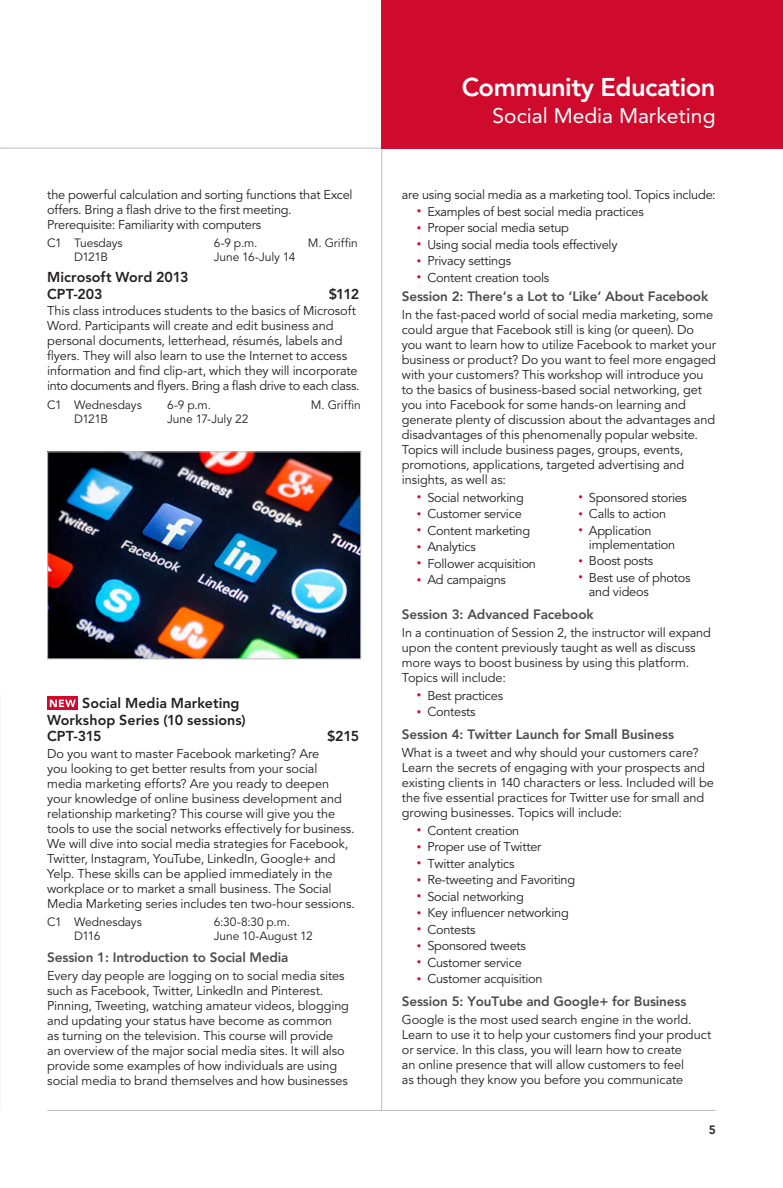
<style>
.page{position:relative;width:783px;height:1188px;background:#fff}
.page>*{position:absolute;margin:0;border:0;box-sizing:border-box;transform-origin:0 0}
.t1{font:800 25.5px "Avenir LT Std";letter-spacing:-.02em;color:#fff}
.t2{font:21px "Avenir LT Std";color:#fff}
.t3{font:800 14.25px/16.5px "Avenir LT Std";color:#231f20}
.t4{font:800 13.5px "Avenir LT Std";letter-spacing:-.01em;color:#4d4d4f}
.t5{font:12.75px/15px "Avenir LT Std";letter-spacing:-.01em;color:#231f20}
.t6{font:12px "Avenir LT Std";letter-spacing:-.005em;color:#231f20}
.t7{font:800 12px "Avenir LT Std";color:#231f20}
.s1{font-size:9px;color:#d00a2c}
</style>
<div class="page">
<hr style="left:381px;top:148px;width:1px;height:962px;background:#bcbec0">
<hr style="left:47px;top:1110px;width:669px;height:1px;background:#bcbec0">
<hr style="left:0;top:148px;width:783px;height:1px;background:#bcbec0">
<div style="left:381px;top:0;width:402px;height:148px;background:#d00a2c"></div>
<svg style="left:47px;top:696px;width:31px;height:14px"></svg>
<svg style="left:50px;top:700px;width:26px;height:7px"></svg>
<img style="left:49px;top:454px;width:310px;height:203px">
<div style="left:47px;top:452px;width:314px;height:207px;border:1px solid #bcbec0"></div>
<p class="t5" style="left:47px;top:187px;width:307px">the powerful calculation and sorting functions that Excel offers. Bring a flash drive to the first meeting.<br>Prerequisite: Familiarity with computers</p>
<p class="t6" style="left:47px;top:236px;width:77px">C1 Tuesdays</p>
<p class="t6" style="left:214px;top:236px;width:45px">6-9 p.m.</p>
<p class="t6" style="left:308px;top:236px;width:51px">M. Griffin</p>
<p class="t6" style="left:74px;top:250px;width:35px">D121B</p>
<p class="t6" style="left:214px;top:250px;width:83px">June 16-July 14</p>
<p class="t3" style="left:47px;top:269px;width:143px">Microsoft Word 2013<br>CPT-203</p>
<p class="t3" style="left:329px;top:286px;width:32px">$112</p>
<p class="t5" style="left:47px;top:304px;width:314px">This class introduces students to the basics of Microsoft Word. Participants will create and edit business and personal documents, letterhead, résumés, labels and flyers. They will also learn to use the Internet to access information and find clip-art, which they will incorporate into documents and flyers. Bring a flash drive to each class.</p>
<p class="t6" style="left:47px;top:398px;width:96px">C1 Wednesdays</p>
<p class="t6" style="left:167px;top:398px;width:45px">6-9 p.m.</p>
<p class="t6" style="left:311px;top:398px;width:51px">M. Griffin</p>
<p class="t6" style="left:74px;top:412px;width:35px">D121B</p>
<p class="t6" style="left:167px;top:412px;width:83px">June 17-July 22</p>
<p class="t3" style="left:47px;top:695px;width:200px;text-indent:35px">Social Media Marketing<br>Workshop Series (10 sessions)<br>CPT-315</p>
<p class="t3" style="left:327px;top:728px;width:34px">$215</p>
<p class="t5" style="left:47px;top:746px;width:309px">Do you want to master Facebook marketing? Are<br>you looking to get better results from your social media marketing efforts? Are you ready to deepen your knowledge of online business development and relationship marketing? This course will give you the tools to use the social networks effectively for business.<br>We will dive into social media strategies for Facebook, Twitter, Instagram, YouTube, LinkedIn, Google+ and Yelp. These skills can be applied immediately in the workplace or to market a small business. The Social Media Marketing series includes ten two-hour sessions.</p>
<p class="t6" style="left:47px;top:915px;width:96px">C1 Wednesdays</p>
<p class="t6" style="left:214px;top:915px;width:78px">6:30-8:30 p.m.</p>
<p class="t6" style="left:74px;top:929px;width:28px">D116</p>
<p class="t6" style="left:214px;top:929px;width:101px">June 10-August 12</p>
<p class="t4" style="left:47px;top:949px;width:243px">Session 1: Introduction to Social Media</p>
<p class="t5" style="left:47px;top:968px;width:303px">Every day people are logging on to social media sites such as Facebook, Twitter, LinkedIn and Pinterest.<br>Pinning, Tweeting, watching amateur videos, blogging and updating your status have become as common<br>as turning on the television. This course will provide an overview of the major social media sites. It will also provide some examples of how individuals are using social media to brand themselves and how businesses</p>
<h1 class="t1" style="left:462px;top:72px;width:255px">Community Education</h1>
<h2 class="t2" style="left:493px;top:103px;width:224px">Social Media Marketing</h2>
<p class="t5" style="left:402px;top:187px;width:315px">are using social media as a marketing tool. Topics include:</p>
<p class="t5" style="left:417px;top:204px;width:229px"><span class="s1">•</span> Examples of best social media practices</p>
<p class="t5" style="left:417px;top:221px;width:154px"><span class="s1">•</span> Proper social media setup</p>
<p class="t5" style="left:417px;top:237px;width:202px"><span class="s1">•</span> Using social media tools effectively</p>
<p class="t5" style="left:417px;top:254px;width:96px"><span class="s1">•</span> Privacy settings</p>
<p class="t5" style="left:417px;top:270px;width:134px"><span class="s1">•</span> Content creation tools</p>
<p class="t4" style="left:402px;top:289px;width:308px">Session 2: There’s a Lot to ‘Like’ About Facebook</p>
<p class="t5" style="left:402px;top:308px;width:316px">In the fast-paced world of social media marketing, some could argue that Facebook still is king (or queen). Do you want to learn how to utilize Facebook to market your business or product? Do you want to feel more engaged with your customers? This workshop will introduce you to the basics of business-based social networking, get you into Facebook for some hands-on learning and generate plenty of discussion about the advantages and disadvantages of this phenomenally popular website.<br>Topics will include business pages, groups, events, promotions, applications, targeted advertising and insights, as well as:</p>
<p class="t5" style="left:417px;top:490px;width:108px"><span class="s1">•</span> Social networking</p>
<p class="t5" style="left:417px;top:507px;width:106px"><span class="s1">•</span> Customer service</p>
<p class="t5" style="left:417px;top:523px;width:115px"><span class="s1">•</span> Content marketing</p>
<p class="t5" style="left:417px;top:540px;width:60px"><span class="s1">•</span> Analytics</p>
<p class="t5" style="left:417px;top:556px;width:121px"><span class="s1">•</span> Follower acquisition</p>
<p class="t5" style="left:417px;top:573px;width:91px"><span class="s1">•</span> Ad campaigns</p>
<p class="t5" style="left:578px;top:490px;width:110px"><span class="s1">•</span> Sponsored stories</p>
<p class="t5" style="left:578px;top:507px;width:89px"><span class="s1">•</span> Calls to action</p>
<p class="t5" style="left:589px;top:523px;width:88px;line-height:14.2px;text-indent:-11px"><span class="s1">•</span> Application implementation</p>
<p class="t5" style="left:578px;top:554px;width:76px"><span class="s1">•</span> Boost posts</p>
<p class="t5" style="left:589px;top:571px;width:103px;line-height:14.2px;text-indent:-11px"><span class="s1">•</span> Best use of photos and videos</p>
<p class="t4" style="left:402px;top:607px;width:193px">Session 3: Advanced Facebook</p>
<p class="t5" style="left:402px;top:626px;width:311px">In a continuation of Session 2, the instructor will expand upon the content previously taught as well as discuss more ways to boost business by using this platform.<br>Topics will include:</p>
<p class="t5" style="left:417px;top:688px;width:88px"><span class="s1">•</span> Best practices</p>
<p class="t5" style="left:417px;top:705px;width:60px"><span class="s1">•</span> Contests</p>
<p class="t4" style="left:402px;top:727px;width:274px">Session 4: Twitter Launch for Small Business</p>
<p class="t5" style="left:402px;top:746px;width:314px">What is a tweet and why should your customers care?<br>Learn the secrets of engaging with your prospects and existing clients in 140 characters or less. Included will be the five essential practices for Twitter use for small and growing businesses. Topics will include:</p>
<p class="t5" style="left:417px;top:823px;width:104px"><span class="s1">•</span> Content creation</p>
<p class="t5" style="left:417px;top:840px;width:126px"><span class="s1">•</span> Proper use of Twitter</p>
<p class="t5" style="left:417px;top:856px;width:99px"><span class="s1">•</span> Twitter analytics</p>
<p class="t5" style="left:417px;top:873px;width:160px"><span class="s1">•</span> Re-tweeting and Favoriting</p>
<p class="t5" style="left:417px;top:889px;width:108px"><span class="s1">•</span> Social networking</p>
<p class="t5" style="left:417px;top:906px;width:153px"><span class="s1">•</span> Key influencer networking</p>
<p class="t5" style="left:417px;top:922px;width:60px"><span class="s1">•</span> Contests</p>
<p class="t5" style="left:417px;top:939px;width:111px"><span class="s1">•</span> Sponsored tweets</p>
<p class="t5" style="left:417px;top:955px;width:106px"><span class="s1">•</span> Customer service</p>
<p class="t5" style="left:417px;top:972px;width:127px"><span class="s1">•</span> Customer acquisition</p>
<p class="t4" style="left:402px;top:994px;width:286px">Session 5: YouTube and Google+ for Business</p>
<p class="t5" style="left:402px;top:1013px;width:311px">Google is the most used search engine in the world.<br>Learn to use it to help your customers find your product or service. In this class, you will learn how to create<br>an online presence that will allow customers to feel<br>as though they know you before you communicate</p>
<p class="t7" style="left:709px;top:1123px;width:9px">5</p>
</div>
